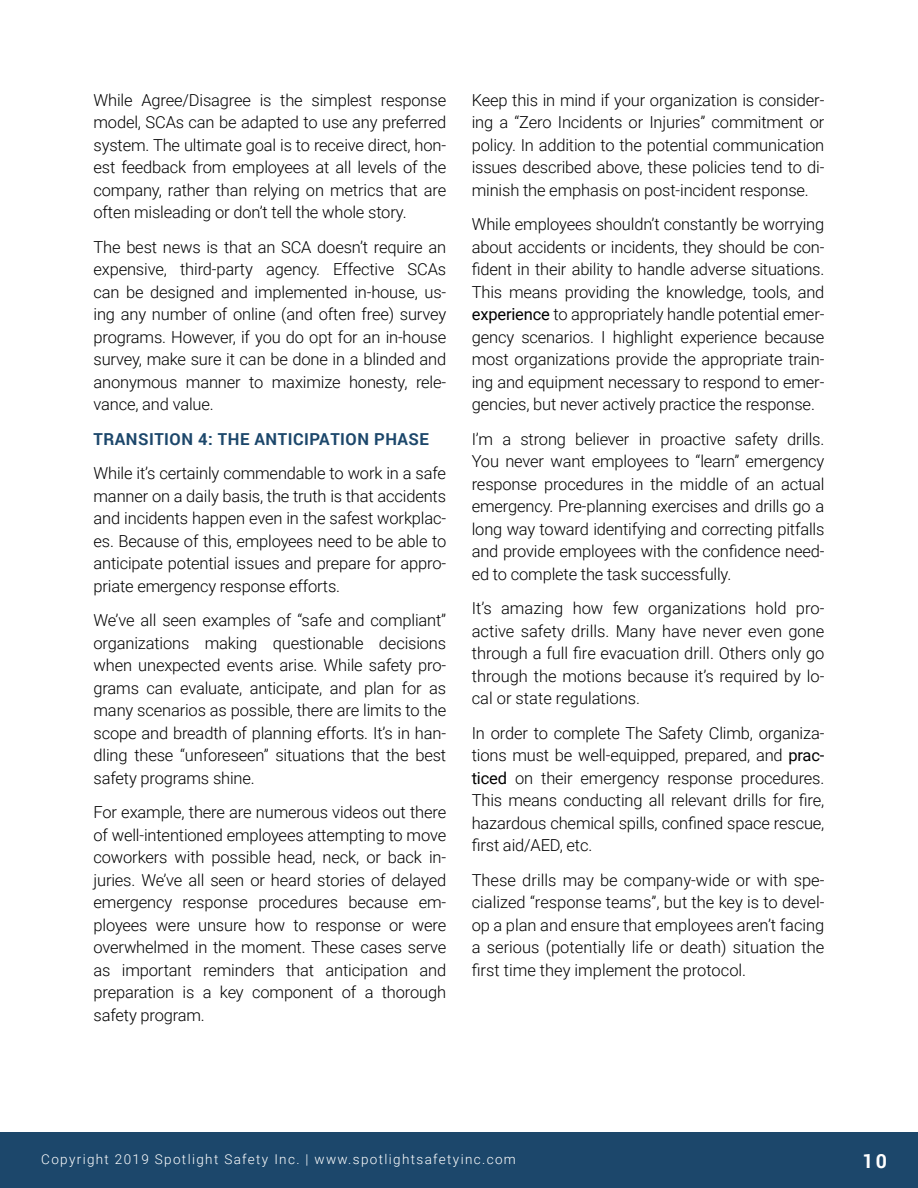
<style>
.page{position:relative;width:918px;height:1188px;background:#fff}
.page>*{position:absolute;margin:0;border:0;box-sizing:border-box;transform-origin:0 0}
.t1{font:700 19.5px "Roboto";color:#fff}
.t2{font:300 16.5px/22.5px "Roboto";letter-spacing:-.01em;color:#000;text-align:justify}
.t3{font:700 16.5px "Roboto";letter-spacing:.03em;color:#1c476b}
.t4{font:300 13.5px "Roboto";letter-spacing:.1em;color:#fff}
.s1{font-weight:400}
</style>
<div class="page">
<div style="left:0;top:1133px;width:918px;height:55px;background:#1c476b"></div>
<p class="t2" style="left:94px;top:88px;width:354px">While Agree/Disagree is the simplest response model, SCAs can be adapted to use any preferred system. The ultimate goal is to receive direct, hon&shy;est feedback from employees at all levels of the company, rather than relying on metrics that are often misleading or don’t tell the whole story.</p>
<p class="t2" style="left:94px;top:235px;width:354px">The best news is that an SCA doesn’t require an expensive, third-party agency. Effective SCAs can be designed and implemented in-house, us&shy;ing any number of online (and often free) survey programs. However, if you do opt for an in-house survey, make sure it can be done in a blinded and anonymous manner to maximize honesty, rele&shy;vance, and value.</p>
<p class="t3" style="left:94px;top:427px;width:337px">TRANSITION 4: THE ANTICIPATION PHASE</p>
<p class="t2" style="left:94px;top:462px;width:354px">While it’s certainly commendable to work in a safe manner on a daily basis, the truth is that accidents and incidents happen even in the safest workplac&shy;es. Because of this, employees need to be able to anticipate potential issues and prepare for appro&shy;priate emergency response efforts.</p>
<p class="t2" style="left:94px;top:609px;width:354px">We’ve all seen examples of “safe and compliant” organizations making questionable decisions when unexpected events arise. While safety pro&shy;grams can evaluate, anticipate, and plan for as many scenarios as possible, there are limits to the scope and breadth of planning efforts. It’s in han&shy;dling these “unforeseen” situations that the best safety programs shine.</p>
<p class="t2" style="left:94px;top:801px;width:354px">For example, there are numerous videos out there of well-intentioned employees attempting to move coworkers with possible head, neck, or back in&shy;juries. We’ve all seen or heard stories of delayed emergency response procedures because em&shy;ployees were unsure how to response or were overwhelmed in the moment. These cases serve as important reminders that anticipation and preparation is a key component of a thorough safety program.</p>
<p class="t2" style="left:472px;top:88px;width:354px">Keep this in mind if your organization is consider&shy;ing a “Zero Incidents or Injuries” commitment or policy. In addition to the potential communication issues described above, these policies tend to di&shy;minish the emphasis on post-incident response.</p>
<p class="t2" style="left:472px;top:213px;width:354px">While employees shouldn’t constantly be worrying about accidents or incidents, they should be con&shy;fident in their ability to handle adverse situations.<br>This means providing the knowledge, tools, and <span class="s1">experience</span> to appropriately handle potential emer&shy;gency scenarios. I highlight experience because most organizations provide the appropriate train&shy;ing and equipment necessary to respond to emer&shy;gencies, but never actively practice the response.</p>
<p class="t2" style="left:472px;top:427px;width:354px">I’m a strong believer in proactive safety drills.<br>You never want employees to “learn” emergency response procedures in the middle of an actual emergency. Pre-planning exercises and drills go a long way toward identifying and correcting pitfalls and provide employees with the confidence need&shy;ed to complete the task successfully.</p>
<p class="t2" style="left:472px;top:597px;width:354px">It’s amazing how few organizations hold pro&shy;active safety drills. Many have never even gone through a full fire evacuation drill. Others only go through the motions because it’s required by lo&shy;cal or state regulations.</p>
<p class="t2" style="left:472px;top:721px;width:354px">In order to complete The Safety Climb, organiza&shy;tions must be well-equipped, prepared, and <span class="s1">prac&shy;ticed</span> on their emergency response procedures.<br>This means conducting all relevant drills for fire, hazardous chemical spills, confined space rescue, first aid/AED, etc.</p>
<p class="t2" style="left:472px;top:868px;width:354px">These drills may be company-wide or with spe&shy;cialized “response teams”, but the key is to devel&shy;op a plan and ensure that employees aren’t facing a serious (potentially life or death) situation the first time they implement the protocol.</p>
<p class="t4" style="left:41px;top:1150px;width:476px">Copyright 2019 Spotlight Safety Inc. | www.spotlightsafetyinc.com</p>
<p class="t1" style="left:863px;top:1148px;width:26px">10</p>
</div>
